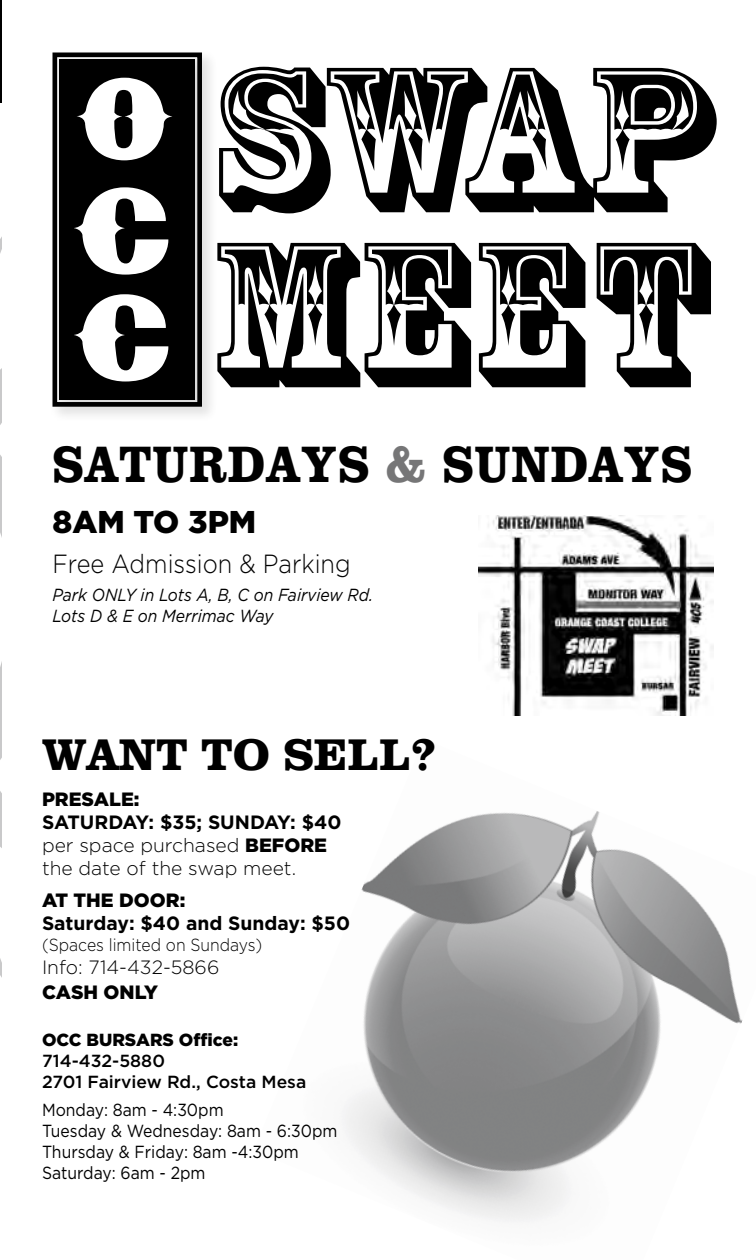
<style>
.page{position:relative;width:756px;height:1260px;background:#fff}
.page>*{position:absolute;margin:0;border:0;box-sizing:border-box;transform-origin:0 0}
.t1{font:192.5px/175px "Rosewood Std";letter-spacing:.015em;color:#000;scale:1.1 1}
.t2{font:700 52.5px "Gettysburg";letter-spacing:.02em;color:#000;scale:.89 1}
.t3{font:700 45.5px "Gettysburg";color:#000}
.t4{font:900 31.5px "Gotham";color:#000}
.t5{font:300 26.25px "Gotham";color:#000;scale:.9 1}
.t6{font:300 19.25px/23.1px "Gotham";color:#000}
.t7{font:900 19.25px "Gotham";color:#000}
.t8{font:700 19.25px "Gotham";color:#000}
.t9{font:17.5px/21px "Gotham";color:#000;scale:.9 1}
.t10{font:italic 17.5px/21px "Gotham";color:#000;scale:.9 1}
.t11{font:500 17.5px/21px "Gotham";color:#000}
.t12{font:300 17.5px "Gotham";color:#000;scale:.9 1}
.t13{font:900 17.5px "Gotham";color:#000}
.s1{color:#767677}
.s2{font-weight:700}
.s3{font-weight:900}
</style>
<div class="page">
<img style="left:342px;top:811px;width:401px;height:411px">
<div style="left:49px;top:49px;width:168px;height:373px;background:#000;opacity:.15"></div>
<svg style="left:50px;top:50px;width:154px;height:359px;background:#272727"></svg>
<div style="left:62px;top:62px;width:131px;height:335px;border:5px solid #000"></div>
<svg style="left:74px;top:294px;width:94px;height:88px"></svg>
<svg style="left:74px;top:187px;width:94px;height:88px"></svg>
<svg style="left:77px;top:78px;width:95px;height:82px"></svg>
<img style="left:479px;top:516px;width:234px;height:199px">
<svg style="left:0;top:238px;width:1px;height:738px"></svg>
<hr style="left:0;top:0;width:1px;height:102px;background:#000">
<h1 class="t1" style="left:210px;top:51px;width:454px">SWAP<br>MEET</h1>
<h2 class="t2" style="left:52px;top:432px;width:720px">SATURDAYS <span class="s1">&amp;</span> SUNDAYS</h2>
<h3 class="t4" style="left:52px;top:504px;width:205px">8AM TO 3PM</h3>
<h3 class="t5" style="left:52px;top:550px;width:333px">Free Admission &amp; Parking</h3>
<p class="t10" style="left:52px;top:585px;width:358px">Park ONLY in Lots A, B, C on Fairview Rd.<br>Lots D &amp; E on Merrimac Way</p>
<h3 class="t3" style="left:42px;top:727px;width:396px">WANT TO SELL?</h3>
<p class="t7" style="left:42px;top:788px;width:99px">PRESALE:</p>
<p class="t6" style="left:42px;top:810px;width:301px"><span class="s2">SATURDAY: $35; SUNDAY: $40 </span>per space purchased <span class="s3">BEFORE </span>the date of the swap meet.</p>
<p class="t7" style="left:42px;top:889px;width:145px">AT THE DOOR:</p>
<p class="t8" style="left:42px;top:912px;width:310px">Saturday: $40 and Sunday: $50</p>
<p class="t12" style="left:42px;top:935px;width:246px">(Spaces limited on Sundays)</p>
<p class="t6" style="left:42px;top:956px;width:179px">Info: 714-432-5866</p>
<p class="t7" style="left:42px;top:981px;width:117px">CASH ONLY</p>
<p class="t13" style="left:42px;top:1029px;width:198px">OCC BURSARS Office:</p>
<p class="t11" style="left:42px;top:1049px;width:266px">714-432-5880<br>2701 Fairview Rd., Costa Mesa</p>
<p class="t9" style="left:42px;top:1099px;width:330px">Monday: 8am - 4:30pm<br>Tuesday &amp; Wednesday: 8am - 6:30pm<br>Thursday &amp; Friday: 8am -4:30pm<br>Saturday: 6am - 2pm</p>
</div>
